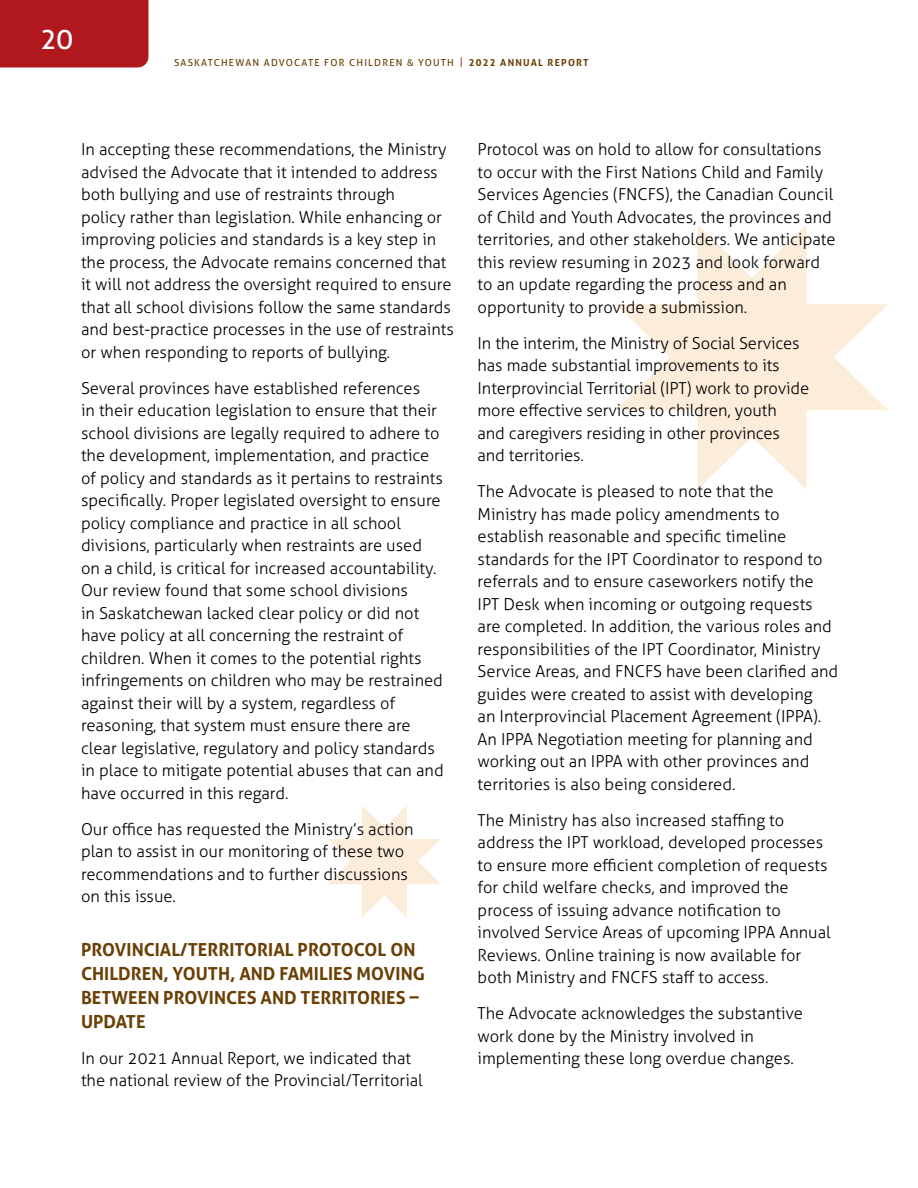
<style>
.page{position:relative;width:918px;height:1188px;background:#fff}
.page>*{position:absolute;margin:0;border:0;box-sizing:border-box;transform-origin:0 0}
.t1{font:27px "Aller";color:#fff}
.t2{font:700 18px/24px "Aller";color:#6a4005}
.t3{font:300 16.5px/22.5px "Aller";color:#000}
.t4{font:9.75px "Aller";letter-spacing:.125em;color:#6a4005}
.s1{font-family:"Myriad Pro";font-size:10.5px}
.s2{color:#b1181e}
.s3{font-weight:700}
</style>
<div class="page">
<div style="left:0;top:0;width:148px;height:68px;background:#b1181e"></div>
<svg style="left:328px;top:805px;width:112px;height:113px"></svg>
<svg style="left:616px;top:225px;width:272px;height:264px;fill:#fcf0e1"></svg>
<h1 class="t1" style="left:40px;top:22px;width:34px">20</h1>
<p class="t4" style="left:174px;top:57px;width:416px">SASKATCHEWAN ADVOCATE FOR CHILDREN <span class="s1">&amp;</span> YOUTH <span class="s2">|</span> <span class="s3">2022 ANNUAL REPORT</span></p>
<p class="t3" style="left:81px;top:138px;width:374px">In accepting these recommendations, the Ministry advised the Advocate that it intended to address both bullying and use of restraints through<br>policy rather than legislation. While enhancing or improving policies and standards is a key step in the process, the Advocate remains concerned that it will not address the oversight required to ensure that all school divisions follow the same standards and best-practice processes in the use of restraints or when responding to reports of bullying.</p>
<p class="t3" style="left:81px;top:377px;width:364px">Several provinces have established references<br>in their education legislation to ensure that their school divisions are legally required to adhere to the development, implementation, and practice of policy and standards as it pertains to restraints specifically. Proper legislated oversight to ensure policy compliance and practice in all school divisions, particularly when restraints are used on a child, is critical for increased accountability.<br>Our review found that some school divisions<br>in Saskatchewan lacked clear policy or did not have policy at all concerning the restraint of children. When it comes to the potential rights infringements on children who may be restrained against their will by a system, regardless of reasoning, that system must ensure there are clear legislative, regulatory and policy standards in place to mitigate potential abuses that can and have occurred in this regard.</p>
<p class="t3" style="left:81px;top:818px;width:334px">Our office has requested the Ministry’s action plan to assist in our monitoring of these two recommendations and to further discussions on this issue.</p>
<p class="t2" style="left:81px;top:937px;width:345px">PROVINCIAL/TERRITORIAL PROTOCOL ON<br>CHILDREN, YOUTH, AND FAMILIES MOVING<br>BETWEEN PROVINCES AND TERRITORIES –<br>UPDATE</p>
<p class="t3" style="left:81px;top:1047px;width:343px">In our 2021 Annual Report, we indicated that the national review of the Provincial/Territorial</p>
<p class="t3" style="left:478px;top:138px;width:359px">Protocol was on hold to allow for consultations to occur with the First Nations Child and Family Services Agencies (FNCFS), the Canadian Council of Child and Youth Advocates, the provinces and territories, and other stakeholders. We anticipate this review resuming in 2023 and look forward to an update regarding the process and an opportunity to provide a submission.</p>
<p class="t3" style="left:478px;top:332px;width:333px">In the interim, the Ministry of Social Services has made substantial improvements to its Interprovincial Territorial (IPT) work to provide more effective services to children, youth<br>and caregivers residing in other provinces and territories.</p>
<p class="t3" style="left:478px;top:480px;width:362px">The Advocate is pleased to note that the<br>Ministry has made policy amendments to establish reasonable and specific timeline standards for the IPT Coordinator to respond to referrals and to ensure caseworkers notify the IPT Desk when incoming or outgoing requests are completed. In addition, the various roles and responsibilities of the IPT Coordinator, Ministry Service Areas, and FNCFS have been clarified and guides were created to assist with developing<br>an Interprovincial Placement Agreement (IPPA).<br>An IPPA Negotiation meeting for planning and working out an IPPA with other provinces and territories is also being considered.</p>
<p class="t3" style="left:478px;top:809px;width:355px">The Ministry has also increased staffing to address the IPT workload, developed processes to ensure more efficient completion of requests for child welfare checks, and improved the process of issuing advance notification to involved Service Areas of upcoming IPPA Annual Reviews. Online training is now available for both Ministry and FNCFS staff to access.</p>
<p class="t3" style="left:478px;top:1002px;width:327px">The Advocate acknowledges the substantive work done by the Ministry involved in implementing these long overdue changes.</p>
</div>
